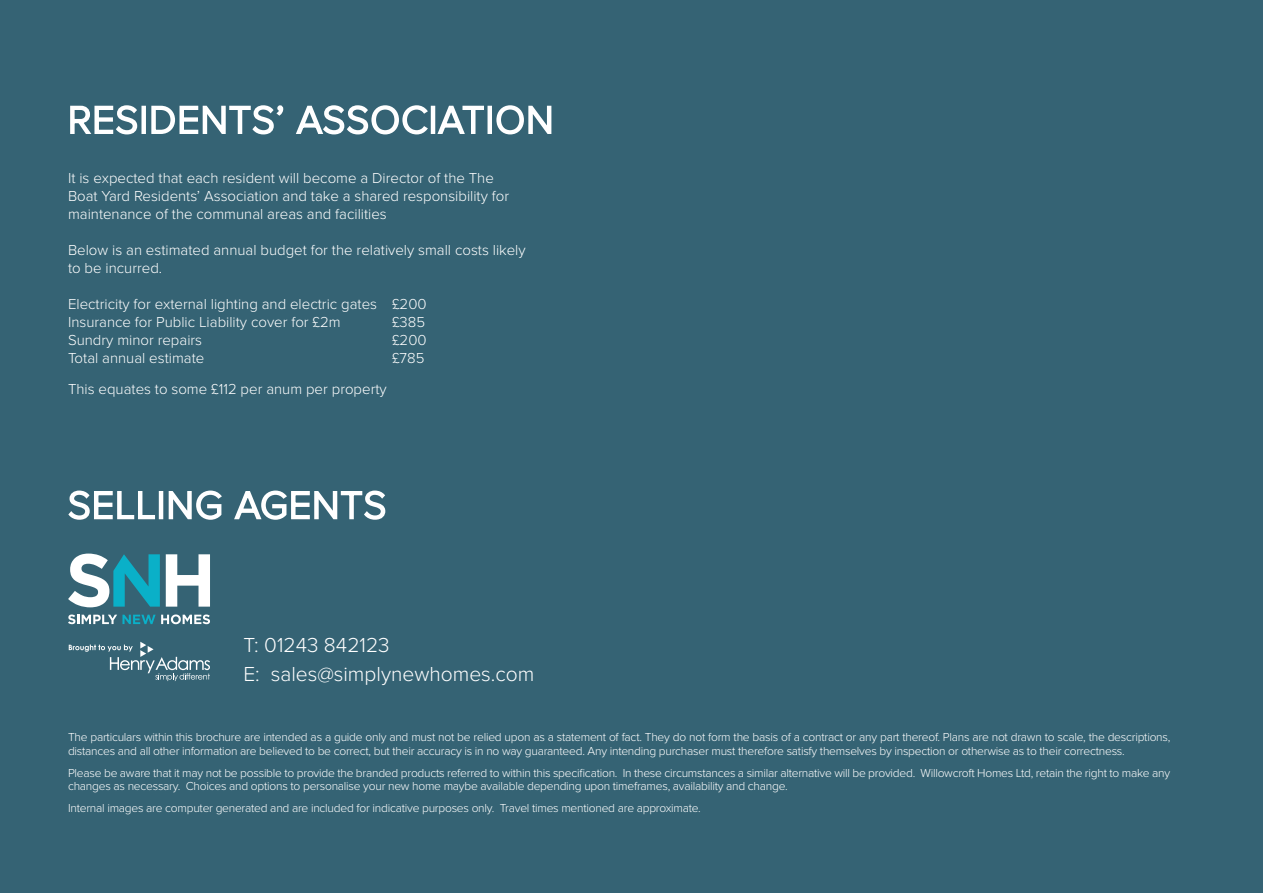
<style>
.page{position:relative;width:1263px;height:893px;background:#356374}
.page>*{position:absolute;margin:0;border:0;box-sizing:border-box;transform-origin:0 0}
.t1{font:300 21px "Proxima Nova";color:#fff}
.t2{font:300 15px/18px "Proxima Nova";color:#fff}
.t3{font:300 12px/13.5px "Proxima Nova";letter-spacing:-.02em;color:#fff}
</style>
<div class="page">
<svg style="left:70px;top:105px;width:68px;height:30px"></svg>
<div style="left:141px;top:106px;width:5px;height:28px;border:2px solid #fff"></div>
<svg style="left:151px;top:105px;width:133px;height:30px"></svg>
<svg style="left:296px;top:105px;width:132px;height:30px"></svg>
<div style="left:431px;top:106px;width:4px;height:28px;border:2px solid #fff"></div>
<svg style="left:437px;top:105px;width:47px;height:29px"></svg>
<div style="left:487px;top:106px;width:5px;height:28px;border:2px solid #fff"></div>
<svg style="left:496px;top:105px;width:56px;height:30px"></svg>
<svg style="left:68px;top:490px;width:87px;height:30px"></svg>
<div style="left:159px;top:491px;width:4px;height:28px;border:2px solid #fff"></div>
<svg style="left:168px;top:490px;width:54px;height:30px"></svg>
<svg style="left:234px;top:490px;width:152px;height:30px"></svg>
<svg style="left:68px;top:614px;width:142px;height:10px"></svg>
<svg style="left:166px;top:554px;width:44px;height:53px"></svg>
<svg style="left:68px;top:554px;width:92px;height:53px"></svg>
<svg style="left:69px;top:642px;width:141px;height:39px"></svg>
<p class="t2" style="left:68px;top:170px;width:443px">It is expected that each resident will become a Director of the The<br>Boat Yard Residents’ Association and take a shared responsibility for maintenance of the communal areas and facilities</p>
<p class="t2" style="left:68px;top:242px;width:459px">Below is an estimated annual budget for the relatively small costs likely to be incurred.</p>
<p class="t2" style="left:68px;top:296px;width:360px">Electricity for external lighting and electric gates £200</p>
<p class="t2" style="left:68px;top:314px;width:274px">Insurance for Public Liability cover for £2m</p>
<p class="t2" style="left:392px;top:314px;width:35px">£385</p>
<p class="t2" style="left:68px;top:332px;width:136px">Sundry minor repairs</p>
<p class="t2" style="left:392px;top:332px;width:36px">£200</p>
<p class="t2" style="left:68px;top:350px;width:138px">Total annual estimate</p>
<p class="t2" style="left:392px;top:350px;width:34px">£785</p>
<p class="t2" style="left:68px;top:381px;width:320px">This equates to some £112 per anum per property</p>
<p class="t1" style="left:243px;top:633px;width:148px">T: 01243 842123</p>
<p class="t1" style="left:243px;top:662px;width:292px">E: sales@simplynewhomes.com</p>
<p class="t3" style="left:68px;top:731px;width:1104px">The particulars within this brochure are intended as a guide only and must not be relied upon as a statement of fact. They do not form the basis of a contract or any part thereof. Plans are not drawn to scale, the descriptions, distances and all other information are believed to be correct, but their accuracy is in no way guaranteed. Any intending purchaser must therefore satisfy themselves by inspection or otherwise as to their correctness.</p>
<p class="t3" style="left:68px;top:766px;width:1103px">Please be aware that it may not be possible to provide the branded products referred to within this specification. In these circumstances a similar alternative will be provided. Willowcroft Homes Ltd, retain the right to make any changes as necessary. Choices and options to personalise your new home maybe available depending upon timeframes, availability and change.</p>
<p class="t3" style="left:68px;top:802px;width:634px">Internal images are computer generated and are included for indicative purposes only. Travel times mentioned are approximate.</p>
</div>
